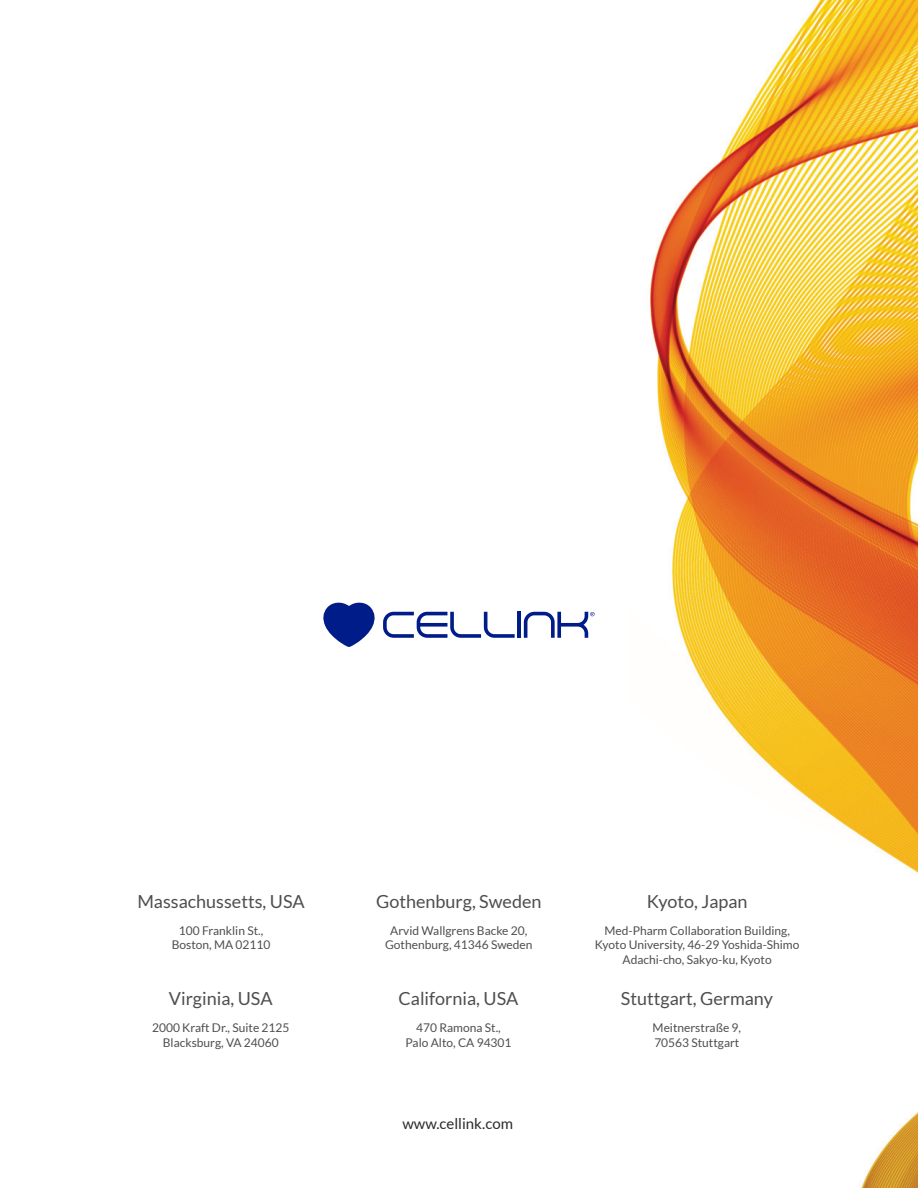
<style>
.page{position:relative;width:918px;height:1188px;background:#fff}
.page>*{position:absolute;margin:0;border:0;box-sizing:border-box;transform-origin:0 0}
.t1{font:18px "Lato";color:#4e4e4e}
.t2{font:15px "Lato";color:#292a29}
.t3{font:12px/14.4px "Lato";color:#4e4e4e;text-align:center}
</style>
<div class="page">
<img style="left:392px;top:0;width:526px;height:1188px">
<svg style="left:383px;top:612px;width:132px;height:26px"></svg>
<hr style="left:517px;top:612px;width:4px;height:26px;background:#001c88">
<svg style="left:524px;top:612px;width:71px;height:26px"></svg>
<svg style="left:323px;top:602px;width:52px;height:45px"></svg>
<h1 class="t1" style="left:137px;top:891px;width:169px">Massachussetts, USA</h1>
<p class="t3" style="left:172px;top:923px;width:100px">100 Franklin St.,<br>Boston, MA 02110</p>
<h1 class="t1" style="left:169px;top:989px;width:105px">Virginia, USA</h1>
<p class="t3" style="left:152px;top:1021px;width:139px">2000 Kraft Dr., Suite 2125<br>Blacksburg, VA 24060</p>
<h1 class="t1" style="left:376px;top:891px;width:167px">Gothenburg, Sweden</h1>
<p class="t3" style="left:385px;top:923px;width:149px">Arvid Wallgrens Backe 20,<br>Gothenburg, 41346 Sweden</p>
<h1 class="t1" style="left:399px;top:989px;width:121px">California, USA</h1>
<p class="t3" style="left:406px;top:1021px;width:107px">470 Ramona St.,<br>Palo Alto, CA 94301</p>
<p class="t2" style="left:402px;top:1116px;width:112px">www.cellink.com</p>
<h1 class="t1" style="left:647px;top:891px;width:102px">Kyoto, Japan</h1>
<p class="t3" style="left:595px;top:923px;width:206px">Med-Pharm Collaboration Building,<br>Kyoto University, 46-29 Yoshida-Shimo<br>Adachi-cho, Sakyo-ku, Kyoto</p>
<h1 class="t1" style="left:621px;top:989px;width:154px">Stuttgart, Germany</h1>
<p class="t3" style="left:653px;top:1021px;width:90px;text-align:left">Meitnerstraße 9,<br>70563 Stuttgart</p>
</div>
